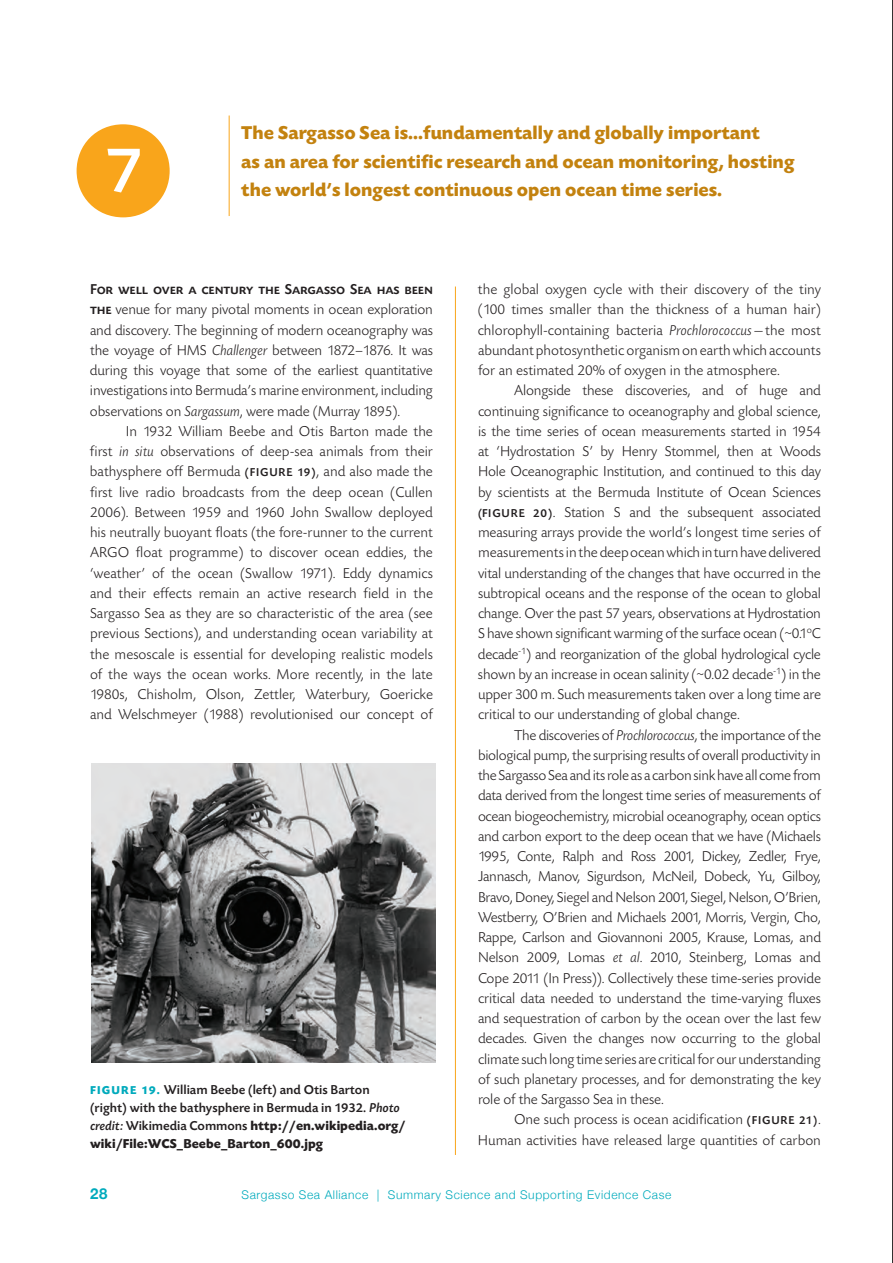
<style>
.page{position:relative;width:893px;height:1263px;background:#fff}
.page>*{position:absolute;margin:0;border:0;box-sizing:border-box;transform-origin:0 0}
.big_gold_no{font:99px "Whitney Index Black Rd Md";color:#f9a51b}
.section_opener{font:700 19.5px/28.5px "Today SBOP";color:#c3820f}
.body_text_2{font:300 15px/20.2px "Today SBOP";color:#231f20;text-align:justify}
.bodytext{font:300 15px/20.2px "Today SBOP";letter-spacing:-.01em;color:#231f20;text-align:justify}
.t1{font:700 15px "Helvetica Neue";color:#00aabc}
.figure_text{font:500 13.5px/18px "Today SBOP";color:#231f20}
.t2{font:300 12px "Helvetica Neue";letter-spacing:.05em;color:#00aabc}
.s1{font-family:"Today SBOP Medium SC";font-weight:400}
.s2{font-style:italic}
.s3{font-weight:500;font-size:12px}
.s4{font-weight:700;font-size:12px;color:#00aabc}
.s5{font-weight:700}
</style>
<div class="page">
<hr style="left:892px;top:0;width:1px;height:1263px;background:#231f20">
<hr style="left:229px;top:115px;width:1px;height:101px;background:#f9a51b">
<hr style="left:455px;top:286px;width:1px;height:869px;background:#f9a51b">
<img style="left:92px;top:764px;width:344px;height:298px">
<p class="big_gold_no" style="left:74px;top:124px;width:100px">7</p>
<p class="section_opener" style="left:241px;top:119px;width:555px">The Sargasso Sea is...fundamentally and globally important<br>as an area for scientific research and ocean monitoring, hosting</p>
<p class="section_opener" style="left:241px;top:176px;width:482px">the world’s longest continuous open ocean time series.</p>
<p class="bodytext" style="left:90px;top:280px;width:344px"><span class="s1">For well over a century the Sargasso Sea has been the</span> venue for many pivotal moments in ocean exploration and discovery. The beginning of modern oceanography was the voyage of HMS <span class="s2">Challenger</span> between 1872–1876. It was during this voyage that some of the earliest quantitative investigations into Bermuda’s marine environment, including observations on <span class="s2">Sargassum</span>, were made (Murray 1895).</p>
<p class="body_text_2" style="left:90px;top:421px;width:344px;text-indent:36px">In 1932 William Beebe and Otis Barton made the first <span class="s2">in situ</span> observations of deep-sea animals from their bathysphere off Bermuda <span class="s3">(FIGURE 19)</span>, and also made the first live radio broadcasts from the deep ocean (Cullen 2006). Between 1959 and 1960 John Swallow deployed his neutrally buoyant floats (the fore-runner to the current ARGO float programme) to discover ocean eddies, the ‘weather’ of the ocean (Swallow 1971). Eddy dynamics and their effects remain an active research field in the Sargasso Sea as they are so characteristic of the area (see previous Sections), and understanding ocean variability at the mesoscale is essential for developing realistic models of the ways the ocean works. More recently, in the late 1980s, Chisholm, Olson, Zettler, Waterbury, Goericke and Welschmeyer (1988) revolutionised our concept of</p>
<p class="figure_text" style="left:90px;top:1081px;width:317px"><span class="s4">FIGURE 19.</span> William Beebe (left) and Otis Barton (right) with the bathysphere in Bermuda in 1932. <span class="s2">Photo credit:</span> Wikimedia Commons <span class="s5">http://en.wikipedia.org/ wiki/File:WCS_Beebe_Barton_600.jpg</span></p>
<p class="body_text_2" style="left:478px;top:280px;width:344px">the global oxygen cycle with their discovery of the tiny (100 times smaller than the thickness of a human hair) chlorophyll-containing bacteria <span class="s2">Prochlorococcus</span>—the most abundant photosynthetic organism on earth which accounts for an estimated 20% of oxygen in the atmosphere.</p>
<p class="body_text_2" style="left:478px;top:381px;width:345px;text-indent:36px">Alongside these discoveries, and of huge and continuing significance to oceanography and global science, is the time series of ocean measurements started in 1954 at ‘Hydrostation S’ by Henry Stommel, then at Woods Hole Oceanographic Institution, and continued to this day by scientists at the Bermuda Institute of Ocean Sciences <span class="s3">(FIGURE 20)</span>. Station S and the subsequent associated measuring arrays provide the world’s longest time series of measurements in the deep ocean which in turn have delivered vital understanding of the changes that have occurred in the subtropical oceans and the response of the ocean to global change. Over the past 57 years, observations at Hydrostation S have shown significant warming of the surface ocean (~0.1<sup>o</sup>C decade<sup>-1</sup>) and reorganization of the global hydrological cycle shown by an increase in ocean salinity (~0.02 decade<sup>-1</sup>) in the upper 300 m. Such measurements taken over a long time are critical to our understanding of global change.</p>
<p class="body_text_2" style="left:478px;top:725px;width:345px;text-indent:36px">The discoveries of <span class="s2">Prochlorococcus</span>, the importance of the biological pump, the surprising results of overall productivity in the Sargasso Sea and its role as a carbon sink have all come from data derived from the longest time series of measurements of ocean biogeochemistry, microbial oceanography, ocean optics and carbon export to the deep ocean that we have (Michaels 1995, Conte, Ralph and Ross 2001, Dickey, Zedler, Frye, Jannasch, Manov, Sigurdson, McNeil, Dobeck, Yu, Gilboy, Bravo, Doney, Siegel and Nelson 2001, Siegel, Nelson, O’Brien, Westberry, O’Brien and Michaels 2001, Morris, Vergin, Cho, Rappe, Carlson and Giovannoni 2005, Krause, Lomas, and Nelson 2009, Lomas <span class="s2">et al</span>. 2010, Steinberg, Lomas and Cope 2011 (In Press)). Collectively these time-series provide critical data needed to understand the time-varying fluxes and sequestration of carbon by the ocean over the last few decades. Given the changes now occurring to the global climate such long time series are critical for our understanding of such planetary processes, and for demonstrating the key role of the Sargasso Sea in these.</p>
<p class="body_text_2" style="left:478px;top:1110px;width:344px;text-align:right">One such process is ocean acidification <span class="s3">(FIGURE 21)</span>.<br>Human activities have released large quantities of carbon</p>
<p class="t1" style="left:90px;top:1180px;width:19px">28</p>
<p class="t2" style="left:242px;top:1185px;width:431px">Sargasso Sea Alliance | Summary Science and Supporting Evidence Case</p>
</div>
